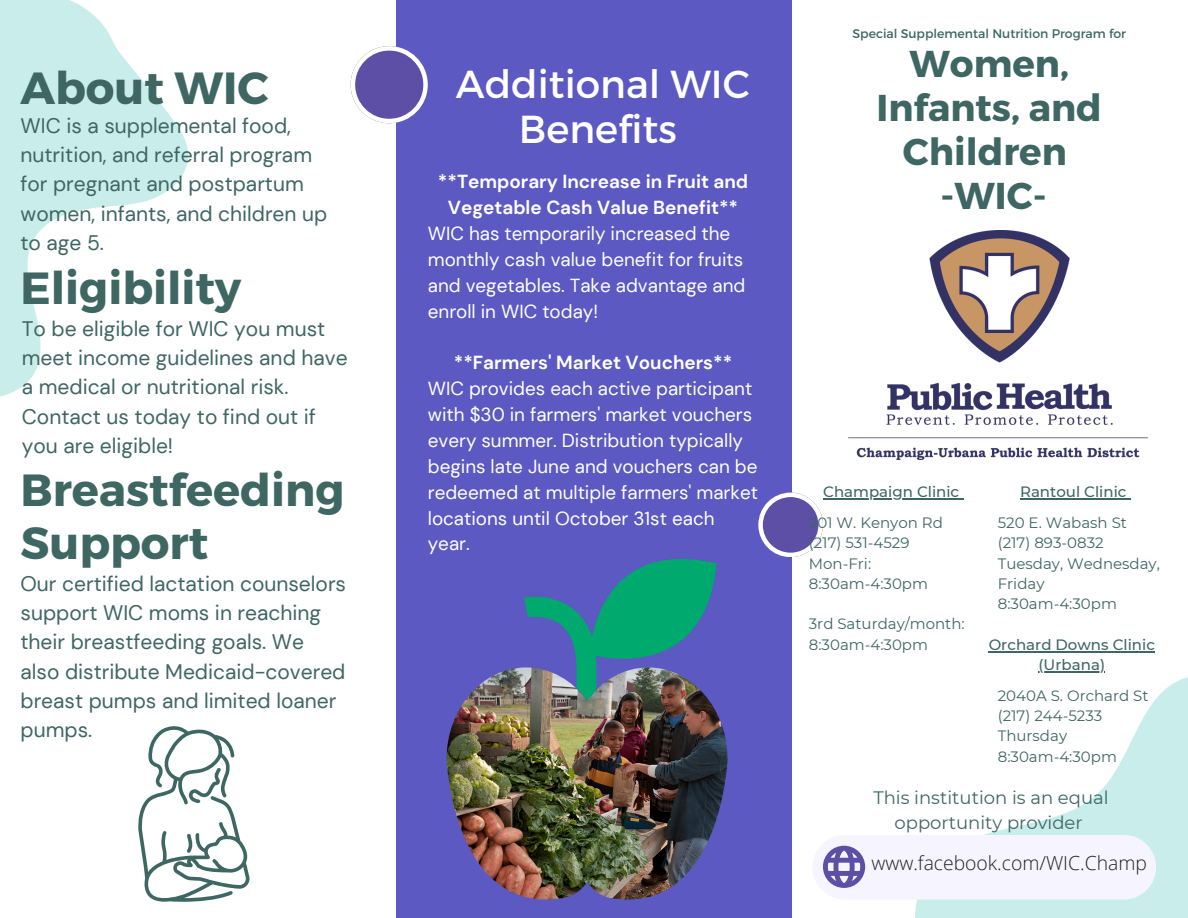
<style>
.page{position:relative;width:1188px;height:918px;background:#fff}
.page>*{position:absolute;margin:0;border:0;box-sizing:border-box;transform-origin:0 0}
.t1{font:700 45px/52.8px "Montserrat";color:#3e6663}
.t2{font:39px/45px "Montserrat";color:#fff;text-align:center}
.t3{font:700 37.35px/44px "Montserrat";color:#3e6663;text-align:center}
.t4{font:21px/29.2px "DM Sans";color:#3e6663}
.t5{font:300 19.35px "Open Sans";color:#212121}
.t6{font:18.9px/25.8px "DM Sans";color:#fff}
.t7{font:700 18.9px "DM Sans";color:#fff}
.t8{font:18px/24.8px "Montserrat";color:#3e6663;text-align:center}
.t9{font:15px/20.2px "Montserrat";color:#3e6663}
.t10{font:500 15px "Montserrat";color:#3e6663}
.t11{font:12.45px "Montserrat";color:#3e6663}
.s1{font-weight:700}
</style>
<div class="page">
<div style="left:396px;top:0;width:396px;height:918px;background:#5c59c2"></div>
<svg style="left:0;top:0;width:188px;height:397px"></svg>
<svg style="left:915px;top:651px;width:273px;height:267px"></svg>
<svg style="left:758px;top:493px;width:64px;height:64px"></svg>
<svg style="left:351px;top:46px;width:77px;height:77px"></svg>
<div style="left:812px;top:835px;width:344px;height:65px;background:#f6f4ff;border-radius:32px"></div>
<svg style="left:823px;top:846px;width:42px;height:42px"></svg>
<img style="left:447px;top:560px;width:281px;height:340px">
<svg style="left:138px;top:726px;width:112px;height:176px"></svg>
<img style="left:849px;top:230px;width:298px;height:230px">
<hr style="left:823px;top:498px;width:136px;height:1px;background:#3e6663">
<hr style="left:1020px;top:498px;width:106px;height:1px;background:#3e6663">
<hr style="left:989px;top:651px;width:166px;height:1px;background:#3e6663">
<hr style="left:1039px;top:671px;width:66px;height:1px;background:#3e6663">
<h4 class="t1" style="left:21px;top:59px;width:250px">About WIC</h4>
<p class="t4" style="left:21px;top:111px;width:308px">WIC is a supplemental food, nutrition, and referral program for pregnant and postpartum women, infants, and children up to age 5.</p>
<p class="t1" style="left:21px;top:259px;width:222px">Eligibility</p>
<p class="t4" style="left:22px;top:314px;width:327px">To be eligible for WIC you must meet income guidelines and have a medical or nutritional risk.<br>Contact us today to find out if you are eligible!</p>
<h1 class="t1" style="left:21px;top:461px;width:325px">Breastfeeding<br>Support</h1>
<h3 class="t4" style="left:21px;top:569px;width:327px">Our certified lactation counselors support WIC moms in reaching their breastfeeding goals. We also distribute Medicaid-covered breast pumps and limited loaner pumps.</h3>
<h5 class="t2" style="left:456px;top:60px;width:295px">Additional WIC<br>Benefits</h5>
<h6 class="t7" style="left:438px;top:169px;width:312px">**Temporary Increase in Fruit and</h6>
<h6 class="t7" style="left:448px;top:195px;width:292px">Vegetable Cash Value Benefit**</h6>
<h6 class="t6" style="left:428px;top:221px;width:304px">WIC has temporarily increased the</h6>
<h6 class="t6" style="left:428px;top:246px;width:317px">monthly cash value benefit for fruits</h6>
<h6 class="t6" style="left:428px;top:272px;width:319px">and vegetables. Take advantage and</h6>
<h6 class="t6" style="left:428px;top:298px;width:172px">enroll in WIC today!</h6>
<h6 class="t6" style="left:428px;top:350px;width:332px;text-indent:26px"><span class="s1">**Farmers' Market Vouchers**<br></span>WIC provides each active participant with $30 in farmers' market vouchers every summer. Distribution typically begins late June and vouchers can be redeemed at multiple farmers' market locations until October 31st each year.</h6>
<h6 class="t11" style="left:852px;top:25px;width:275px">Special Supplemental Nutrition Program for</h6>
<p class="t3" style="left:877px;top:40px;width:227px">Women,<br>Infants, and<br>Children</p>
<h5 class="t3" style="left:941px;top:171px;width:108px">-WIC-</h5>
<p class="t10" style="left:823px;top:483px;width:137px">Champaign Clinic</p>
<p class="t9" style="left:809px;top:513px;width:136px">201 W. Kenyon Rd (217) 531-4529<br>Mon-Fri:<br>8:30am-4:30pm</p>
<h1 class="t9" style="left:809px;top:614px;width:157px">3rd Saturday/month:<br>8:30am-4:30pm</h1>
<p class="t10" style="left:1020px;top:483px;width:108px">Rantoul Clinic</p>
<h3 class="t9" style="left:998px;top:513px;width:164px">520 E. Wabash St (217) 893-0832<br>Tuesday, Wednesday,<br>Friday<br>8:30am-4:30pm</h3>
<h6 class="t10" style="left:989px;top:635px;width:168px">Orchard Downs Clinic</h6>
<h3 class="t10" style="left:1039px;top:656px;width:68px">(Urbana)</h3>
<h3 class="t9" style="left:998px;top:685px;width:152px">2040A S. Orchard St (217) 244-5233<br>Thursday<br>8:30am-4:30pm</h3>
<h5 class="t8" style="left:873px;top:785px;width:237px">This institution is an equal opportunity provider</h5>
<h1 class="t5" style="left:871px;top:850px;width:277px">www.facebook.com/WIC.Champ</h1>
</div>
